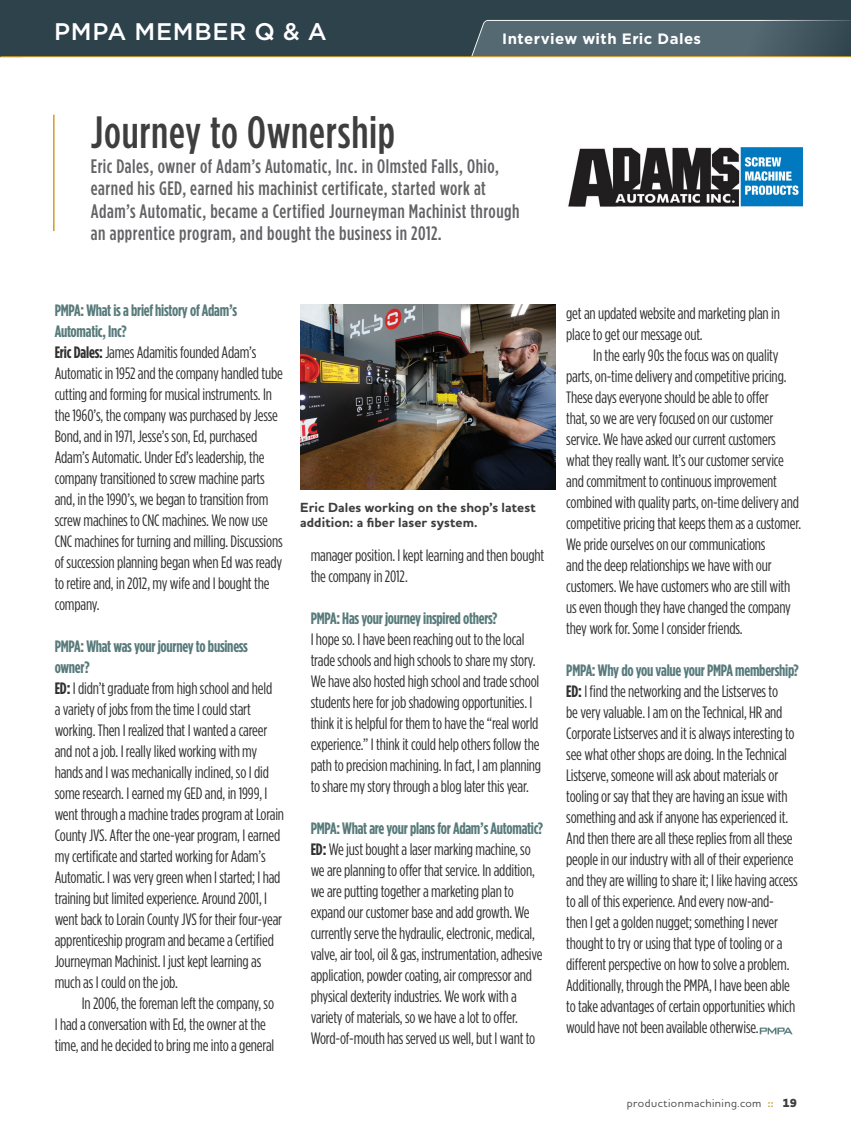
<style>
.page{position:relative;width:851px;height:1134px;background:#fff}
.page>*{position:absolute;margin:0;border:0;box-sizing:border-box;transform-origin:0 0}
._01_TItle_-_Short{font:500 45.3px "Gotham Condensed";letter-spacing:.015em;color:#3e3e3f}
._00_Header__Article{font:500 24px "Gotham";letter-spacing:.03em;color:#fff}
.t1{font:500 19.5px/22.5px "Gotham Condensed";letter-spacing:.025em;color:#636366}
.QA-ANSWER{font:16.5px/21px "Gotham Condensed";letter-spacing:-.01em;color:#312f30}
.QA-ANSWER-2{font:700 16.5px/21px "Gotham Condensed";letter-spacing:-.015em;color:#587a7b}
._00_Header__Article-2{font:700 15px "Gotham";letter-spacing:.03em;color:#fff}
._08_PhotoCaption{font:700 13.5px/15px "Houschka Pro";letter-spacing:.005em;color:#3e3e3f}
.t2{font:500 11.25px "Houschka Pro";letter-spacing:.04em;color:#454647}
.s1{font-weight:700}
.s2{font-weight:700;font-size:10.5px;color:#cf9b2a}
.s3{font-weight:800;font-size:12px;color:#3e3e3f}
</style>
<div class="page">
<hr style="left:53px;top:115px;width:2px;height:116px;background:#cf9b2a">
<svg style="left:0;top:56px;width:29px;height:2px"></svg>
<div style="left:0;top:0;width:850px;height:56px;background:#2e424c"></div>
<svg style="left:470px;top:20px;width:380px;height:38px;background:#576a73"></svg>
<hr style="left:1px;top:56px;width:849px;height:1px;background:#cf9b2a">
<img style="left:759px;top:1027px;width:33px;height:7px">
<img style="left:300px;top:305px;width:255px;height:185px">
<img style="left:568px;top:147px;width:234px;height:60px">
<p class="_00_Header__Article" style="left:54px;top:16px;width:274px">PMPA MEMBER Q &amp; A</p>
<p class="_00_Header__Article-2" style="left:502px;top:29px;width:200px">Interview with Eric Dales</p>
<p class="_01_TItle_-_Short" style="left:91px;top:106px;width:306px">Journey to Ownership</p>
<p class="t1" style="left:91px;top:155px;width:430px">Eric Dales, owner of Adam’s Automatic, Inc. in Olmsted Falls, Ohio, earned his GED, earned his machinist certificate, started work at Adam’s Automatic, became a Certified Journeyman Machinist through an apprentice program, and bought the business in 2012.</p>
<p class="QA-ANSWER-2" style="left:55px;top:299px;width:184px">PMPA: What is a brief history of Adam’s<br>Automatic, Inc?</p>
<p class="QA-ANSWER" style="left:55px;top:341px;width:230px"><span class="s1">Eric Dales:</span> James Adamitis founded Adam’s Automatic in 1952 and the company handled tube cutting and forming for musical instruments. In the 1960’s, the company was purchased by Jesse Bond, and in 1971, Jesse’s son, Ed, purchased Adam’s Automatic. Under Ed’s leadership, the company transitioned to screw machine parts and, in the 1990’s, we began to transition from screw machines to CNC machines. We now use CNC machines for turning and milling. Discussions of succession planning began when Ed was ready to retire and, in 2012, my wife and I bought the company.</p>
<p class="QA-ANSWER-2" style="left:55px;top:635px;width:195px">PMPA: What was your journey to business owner?</p>
<p class="QA-ANSWER" style="left:55px;top:677px;width:231px"><span class="s1">ED:</span> I didn’t graduate from high school and held<br>a variety of jobs from the time I could start working. Then I realized that I wanted a career and not a job. I really liked working with my hands and I was mechanically inclined, so I did some research. I earned my GED and, in 1999, I went through a machine trades program at Lorain County JVS. After the one-year program, I earned my certificate and started working for Adam’s Automatic. I was very green when I started; I had training but limited experience. Around 2001, I went back to Lorain County JVS for their four-year apprenticeship program and became a Certified Journeyman Machinist. I just kept learning as much as I could on the job.</p>
<p class="QA-ANSWER" style="left:55px;top:992px;width:221px;text-indent:27px">In 2006, the foreman left the company, so<br>I had a conversation with Ed, the owner at the time, and he decided to bring me into a general</p>
<p class="_08_PhotoCaption" style="left:300px;top:500px;width:237px">Eric Dales working on the shop’s latest addition: a fiber laser system.</p>
<p class="QA-ANSWER" style="left:310px;top:545px;width:235px">manager position. I kept learning and then bought the company in 2012.</p>
<p class="QA-ANSWER-2" style="left:310px;top:608px;width:188px">PMPA: Has your journey inspired others?</p>
<p class="QA-ANSWER" style="left:310px;top:629px;width:232px">I hope so. I have been reaching out to the local trade schools and high schools to share my story.<br>We have also hosted high school and trade school students here for job shadowing opportunities. I think it is helpful for them to have the “real world experience.” I think it could help others follow the path to precision machining. In fact, I am planning to share my story through a blog later this year.</p>
<p class="QA-ANSWER-2" style="left:310px;top:818px;width:234px">PMPA: What are your plans for Adam’s Automatic?</p>
<p class="QA-ANSWER" style="left:310px;top:839px;width:233px"><span class="s1">ED:</span> We just bought a laser marking machine, so we are planning to offer that service. In addition, we are putting together a marketing plan to expand our customer base and add growth. We currently serve the hydraulic, electronic, medical, valve, air tool, oil &amp; gas, instrumentation, adhesive application, powder coating, air compressor and physical dexterity industries. We work with a variety of materials, so we have a lot to offer.<br>Word-of-mouth has served us well, but I want to</p>
<p class="QA-ANSWER" style="left:566px;top:302px;width:215px">get an updated website and marketing plan in place to get our message out.</p>
<p class="QA-ANSWER" style="left:566px;top:344px;width:236px;text-indent:27px">In the early 90s the focus was on quality parts, on-time delivery and competitive pricing.<br>These days everyone should be able to offer<br>that, so we are very focused on our customer service. We have asked our current customers what they really want. It’s our customer service and commitment to continuous improvement combined with quality parts, on-time delivery and competitive pricing that keeps them as a customer.<br>We pride ourselves on our communications<br>and the deep relationships we have with our customers. We have customers who are still with us even though they have changed the company they work for. Some I consider friends.</p>
<p class="QA-ANSWER-2" style="left:566px;top:660px;width:234px">PMPA: Why do you value your PMPA membership?</p>
<p class="QA-ANSWER" style="left:566px;top:680px;width:233px"><span class="s1">ED:</span> I find the networking and the Listserves to<br>be very valuable. I am on the Technical, HR and Corporate Listserves and it is always interesting to see what other shops are doing. In the Technical Listserve, someone will ask about materials or tooling or say that they are having an issue with something and ask if anyone has experienced it.<br>And then there are all these replies from all these people in our industry with all of their experience and they are willing to share it; I like having access to all of this experience. And every now-and&shy;then I get a golden nugget; something I never thought to try or using that type of tooling or a different perspective on how to solve a problem.<br>Additionally, through the PMPA, I have been able to take advantages of certain opportunities which would have not been available otherwise.</p>
<p class="t2" style="left:627px;top:1096px;width:171px">productionmachining.com <span class="s2">::</span> <span class="s3">19</span></p>
</div>
